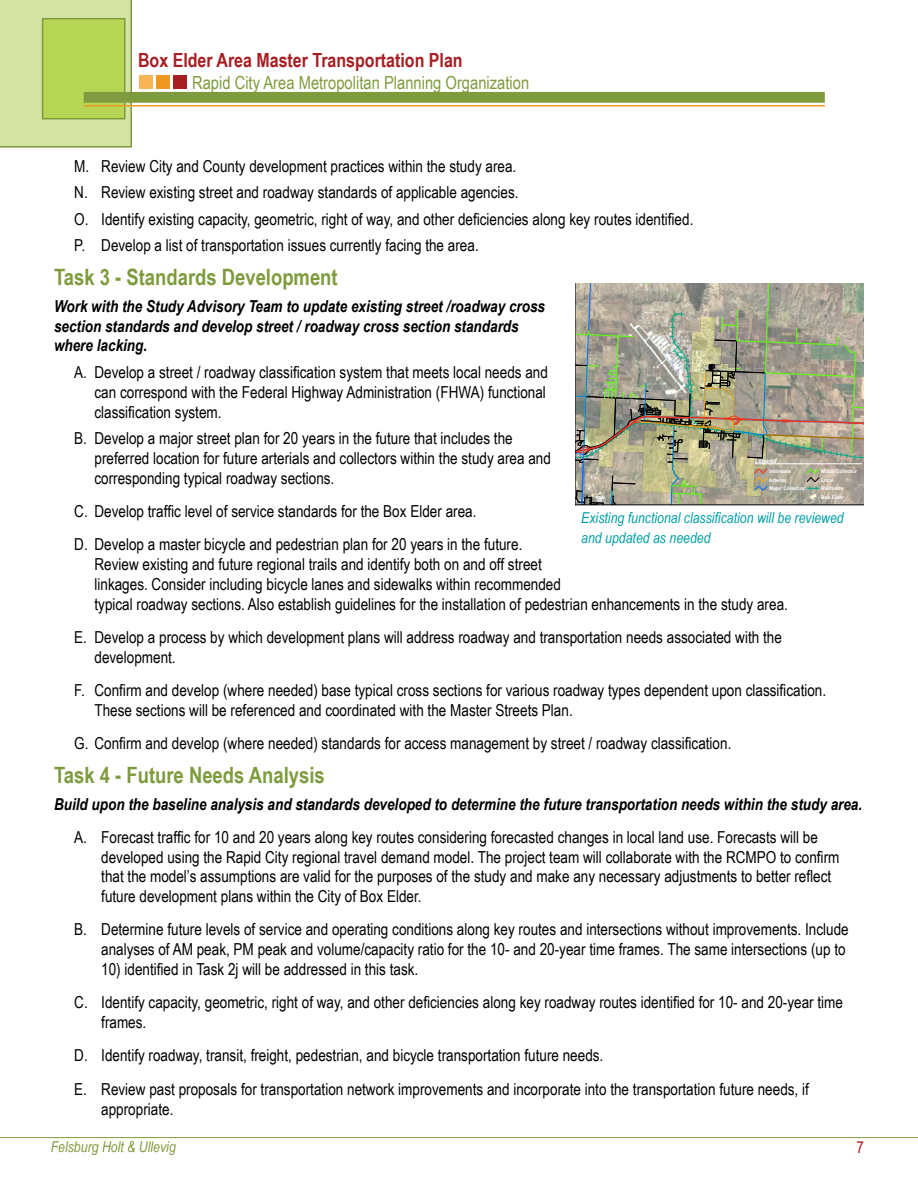
<style>
.page{position:relative;width:918px;height:1188px;background:#fff}
.page>*{position:absolute;margin:0;border:0;box-sizing:border-box;transform-origin:0 0}
.t1{font:700 22.5px "Arial Narrow";color:#7e9b3d}
.t2{font:700 19.5px "Arial Narrow";color:#a71e22}
.t3{font:18px "Arial Narrow";color:#7e9b3d}
.t4{font:16.5px/19.8px "Arial Narrow";color:#000}
.t5{font:italic 700 16.5px/19.8px "Arial Narrow";color:#000}
.t6{font:16.5px "Arial Narrow";color:#a71e22}
.t7{font:italic 15px/19.8px "Arial Narrow";color:#009ea8}
.t8{font:italic 15px "Arial Narrow";color:#7e9b3d}
.t9{font:italic 700 6.3px "Arial";color:#fff;scale:.96 1}
.t10{font:700 5.1px/8.7px "Arial";color:#fff;scale:.96 1}
</style>
<div class="page">
<div style="left:0;top:0;width:132px;height:148px;background:#d5e3a5"></div>
<div style="left:42px;top:18px;width:84px;height:101px;background:#b6d554;border:2px solid #7e9b3d"></div>
<div style="left:84px;top:92px;width:741px;height:11px;background:#7e9b3d;border:2px solid #7e9b3d"></div>
<hr style="left:84px;top:105px;width:741px;height:1px;background:#ee9721">
<div style="left:139px;top:75px;width:13px;height:14px;background:#f6b454"></div>
<div style="left:156px;top:75px;width:14px;height:14px;background:#ee9721"></div>
<div style="left:173px;top:75px;width:14px;height:14px;background:#a71e22"></div>
<hr style="left:0;top:1137px;width:918px;height:1px;background:#7e9b3d">
<img style="left:576px;top:284px;width:288px;height:222px">
<p class="t2" style="left:138px;top:45px;width:326px">Box Elder Area Master Transportation Plan</p>
<p class="t3" style="left:192px;top:69px;width:339px">Rapid City Area Metropolitan Planning Organization</p>
<p class="t4" style="left:74px;top:152px;width:621px;line-height:26.5px">M. Review City and County development practices within the study area.<br>N. Review existing street and roadway standards of applicable agencies.<br>O. Identify existing capacity, geometric, right of way, and other deficiencies along key routes identified.<br>P. Develop a list of transportation issues currently facing the area.</p>
<h1 class="t1" style="left:54px;top:260px;width:285px">Task 3 - Standards Development</h1>
<p class="t5" style="left:54px;top:295px;width:493px">Work with the Study Advisory Team to update existing street /roadway cross section standards and develop street / roadway cross section standards where lacking.</p>
<p class="t4" style="left:94px;top:362px;width:455px;text-indent:-20px">A. Develop a street / roadway classification system that meets local needs and can correspond with the Federal Highway Administration (FHWA) functional classification system.</p>
<p class="t4" style="left:94px;top:428px;width:458px;text-indent:-20px">B. Develop a major street plan for 20 years in the future that includes the preferred location for future arterials and collectors within the study area and corresponding typical roadway sections.</p>
<p class="t4" style="left:74px;top:494px;width:450px;line-height:33.3px">C. Develop traffic level of service standards for the Box Elder area.<br>D. Develop a master bicycle and pedestrian plan for 20 years in the future.</p>
<p class="t4" style="left:94px;top:554px;width:695px">Review existing and future regional trails and identify both on and off street<br>linkages. Consider including bicycle lanes and sidewalks within recommended<br>typical roadway sections. Also establish guidelines for the installation of pedestrian enhancements in the study area.</p>
<p class="t4" style="left:94px;top:627px;width:689px;text-indent:-20px">E. Develop a process by which development plans will address roadway and transportation needs associated with the development.</p>
<p class="t4" style="left:94px;top:680px;width:733px;text-indent:-20px">F. Confirm and develop (where needed) base typical cross sections for various roadway types dependent upon classification.<br>These sections will be referenced and coordinated with the Master Streets Plan.</p>
<p class="t4" style="left:74px;top:733px;width:659px">G. Confirm and develop (where needed) standards for access management by street / roadway classification.</p>
<h1 class="t1" style="left:54px;top:758px;width:272px">Task 4 - Future Needs Analysis</h1>
<p class="t5" style="left:54px;top:793px;width:810px">Build upon the baseline analysis and standards developed to determine the future transportation needs within the study area.</p>
<p class="t4" style="left:101px;top:826px;width:740px;text-indent:-27px">A. Forecast traffic for 10 and 20 years along key routes considering forecasted changes in local land use. Forecasts will be developed using the Rapid City regional travel demand model. The project team will collaborate with the RCMPO to confirm that the model’s assumptions are valid for the purposes of the study and make any necessary adjustments to better reflect future development plans within the City of Box Elder.</p>
<p class="t4" style="left:74px;top:919px;width:776px;text-align:right">B. Determine future levels of service and operating conditions along key routes and intersections without improvements. Include analyses of AM peak, PM peak and volume/capacity ratio for the 10- and 20-year time frames. The same intersections (up to</p>
<p class="t4" style="left:74px;top:952px;width:770px;line-height:33.3px;text-indent:27px">10) identified in Task 2j will be addressed in this task.<br>C. Identify capacity, geometric, right of way, and other deficiencies along key roadway routes identified for 10- and 20-year time</p>
<p class="t4" style="left:74px;top:1005px;width:736px;line-height:33.3px;text-indent:27px">frames.<br>D. Identify roadway, transit, freight, pedestrian, and bicycle transportation future needs.<br>E. Review past proposals for transportation network improvements and incorporate into the transportation future needs, if</p>
<p class="t4" style="left:101px;top:1098px;width:74px">appropriate.</p>
<p class="t9" style="left:755px;top:456px;width:24px">Legend</p>
<p class="t10" style="left:769px;top:467px;width:39px">Interstate<br>Arterial<br>Major Collector</p>
<p class="t10" style="left:821px;top:467px;width:39px">Minor Collector<br>Local<br>Railroads<br>Box Elder</p>
<p class="t7" style="left:581px;top:508px;width:264px">Existing functional classification will be reviewed and updated as needed</p>
<p class="t8" style="left:51px;top:1136px;width:127px">Felsburg Holt &amp; Ullevig</p>
<p class="t6" style="left:856px;top:1135px;width:9px">7</p>
</div>
